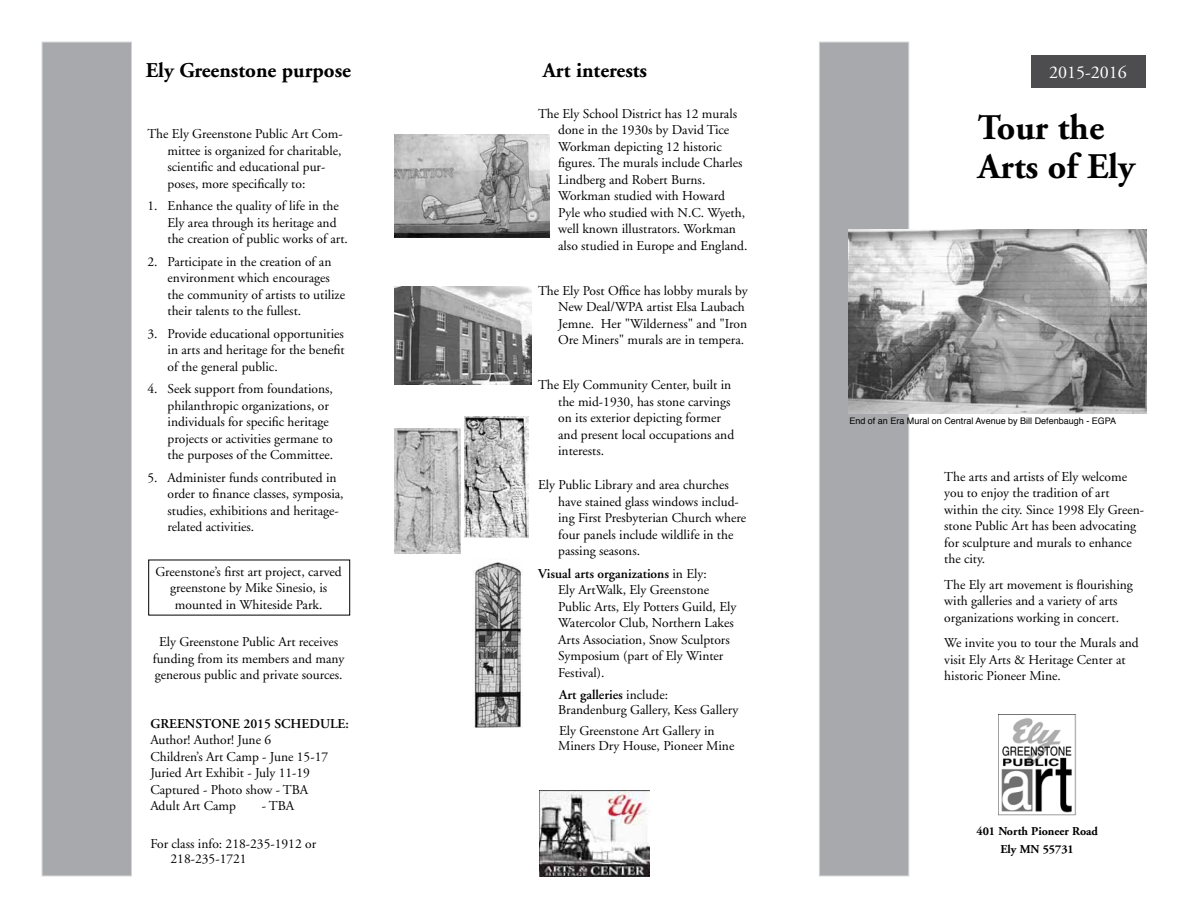
<style>
.page{position:relative;width:1188px;height:918px;background:#fff}
.page>*{position:absolute;margin:0;border:0;box-sizing:border-box;transform-origin:0 0}
.t1{font:700 36px/39px "Adobe Garamond";color:#000}
.t2{font:700 21px "Adobe Garamond";color:#000}
.t3{font:18px "Adobe Garamond";color:#fff}
.t4{font:13.5px/16.5px "Adobe Garamond";color:#000}
.t5{font:600 13.5px "Adobe Garamond";color:#000}
.t6{font:700 12px/18px "Adobe Garamond";color:#000;text-align:center}
.t7{font:9px "Helvetica";color:#000}
.s1{font-weight:600}
</style>
<div class="page">
<div style="left:819px;top:42px;width:90px;height:834px;background:#a7a9ac;border:1px solid #d1d3d4"></div>
<div style="left:42px;top:42px;width:90px;height:834px;background:#a7a9ac;border:1px solid #d1d3d4"></div>
<div style="left:1031px;top:55px;width:115px;height:33px;background:#4d4d4f"></div>
<img style="left:849px;top:230px;width:297px;height:184px">
<img style="left:998px;top:714px;width:78px;height:102px">
<img style="left:395px;top:429px;width:66px;height:125px">
<img style="left:395px;top:286px;width:136px;height:98px">
<img style="left:474px;top:559px;width:48px;height:168px">
<img style="left:464px;top:417px;width:65px;height:121px">
<img style="left:395px;top:134px;width:154px;height:103px">
<img style="left:539px;top:791px;width:111px;height:85px">
<h2 class="t2" style="left:146px;top:59px;width:207px">Ely Greenstone purpose</h2>
<h2 class="t2" style="left:543px;top:59px;width:106px">Art interests</h2>
<p class="t4" style="left:168px;top:126px;width:177px;text-indent:-20px">The Ely Greenstone Public Art Com&shy;mittee is organized for charitable, scientific and educational pur&shy;poses, more specifically to:</p>
<p class="t4" style="left:168px;top:198px;width:182px;text-indent:-20px">1. Enhance the quality of life in the<br>Ely area through its heritage and the creation of public works of art.</p>
<p class="t4" style="left:168px;top:254px;width:179px;text-indent:-20px">2. Participate in the creation of an environment which encourages the community of artists to utilize their talents to the fullest.</p>
<p class="t4" style="left:168px;top:326px;width:179px;text-align:justify;text-indent:-20px">3. Provide educational opportunities in arts and heritage for the benefit of the general public.</p>
<p class="t4" style="left:168px;top:381px;width:167px;text-indent:-20px">4. Seek support from foundations, philanthropic organizations, or individuals for specific heritage projects or activities germane to the purposes of the Committee.</p>
<p class="t4" style="left:168px;top:469px;width:178px;text-indent:-20px">5. Administer funds contributed in order to finance classes, symposia, studies, exhibitions and heritage&shy;related activities.</p>
<p class="t4" style="left:156px;top:564px;width:188px;text-align:center">Greenstone’s first art project, carved greenstone by Mike Sinesio, is mounted in Whiteside Park.</p>
<p class="t4" style="left:153px;top:634px;width:193px;text-align:center">Ely Greenstone Public Art receives funding from its members and many generous public and private sources.</p>
<p class="t5" style="left:150px;top:716px;width:200px">Greenstone 2015 Schedule:</p>
<p class="t4" style="left:150px;top:732px;width:179px">Author! Author! June 6<br>Children’s Art Camp - June 15-17<br>Juried Art Exhibit - July 11-19<br>Captured - Photo show - TBA<br>Adult Art Camp</p>
<p class="t4" style="left:262px;top:798px;width:34px">- TBA</p>
<p class="t4" style="left:171px;top:836px;width:147px;line-height:15px;text-indent:-20px">For class info: 218-235-1912 or<br>218-235-1721</p>
<p class="t4" style="left:558px;top:106px;width:191px;text-indent:-20px">The Ely School District has 12 murals done in the 1930s by David Tice<br>Workman depicting 12 historic figures. The murals include Charles<br>Lindberg and Robert Burns.<br>Workman studied with Howard<br>Pyle who studied with N.C. Wyeth, well known illustrators. Workman also studied in Europe and England.</p>
<p class="t4" style="left:558px;top:283px;width:191px;text-indent:-20px">The Ely Post Office has lobby murals by New Deal/WPA artist Elsa Laubach Jemne. Her "Wilderness" and "Iron Ore Miners" murals are in tempera.</p>
<p class="t4" style="left:558px;top:377px;width:178px;text-indent:-20px">The Ely Community Center, built in the mid-1930, has stone carvings on its exterior depicting former and present local occupations and interests.</p>
<p class="t4" style="left:558px;top:477px;width:189px;text-indent:-20px">Ely Public Library and area churches have stained glass windows includ&shy;ing First Presbyterian Church where four panels include wildlife in the passing seasons.</p>
<p class="t4" style="left:558px;top:566px;width:180px;text-indent:-20px"><span class="s1">Visual arts organizations</span> in Ely:<br>Ely ArtWalk, Ely Greenstone<br>Public Arts, Ely Potters Guild, Ely<br>Watercolor Club, Northern Lakes<br>Arts Association, Snow Sculptors<br>Symposium (part of Ely Winter<br>Festival).</p>
<p class="t4" style="left:558px;top:688px;width:182px;line-height:15px"><span class="s1">Art galleries</span> include:<br>Brandenburg Gallery, Kess Gallery</p>
<p class="t4" style="left:558px;top:724px;width:178px;line-height:15px">Ely Greenstone Art Gallery in<br>Miners Dry House, Pioneer Mine</p>
<h3 class="t3" style="left:1049px;top:63px;width:79px">2015-2016</h3>
<h1 class="t1" style="left:978px;top:109px;width:159px">Tour the<br>Arts of Ely</h1>
<p class="t7" style="left:849px;top:415px;width:268px">End of an Era Mural on Central Avenue by Bill Defenbaugh - EGPA</p>
<p class="t4" style="left:944px;top:469px;width:201px">The arts and artists of Ely welcome you to enjoy the tradition of art within the city. Since 1998 Ely Green&shy;stone Public Art has been advocating for sculpture and murals to enhance the city.</p>
<p class="t4" style="left:944px;top:577px;width:190px">The Ely art movement is flourishing with galleries and a variety of arts organizations working in concert.</p>
<p class="t4" style="left:944px;top:635px;width:196px">We invite you to tour the Murals and visit Ely Arts &amp; Heritage Center at historic Pioneer Mine.</p>
<p class="t6" style="left:977px;top:823px;width:123px">401 North Pioneer Road<br>Ely MN 55731</p>
</div>
